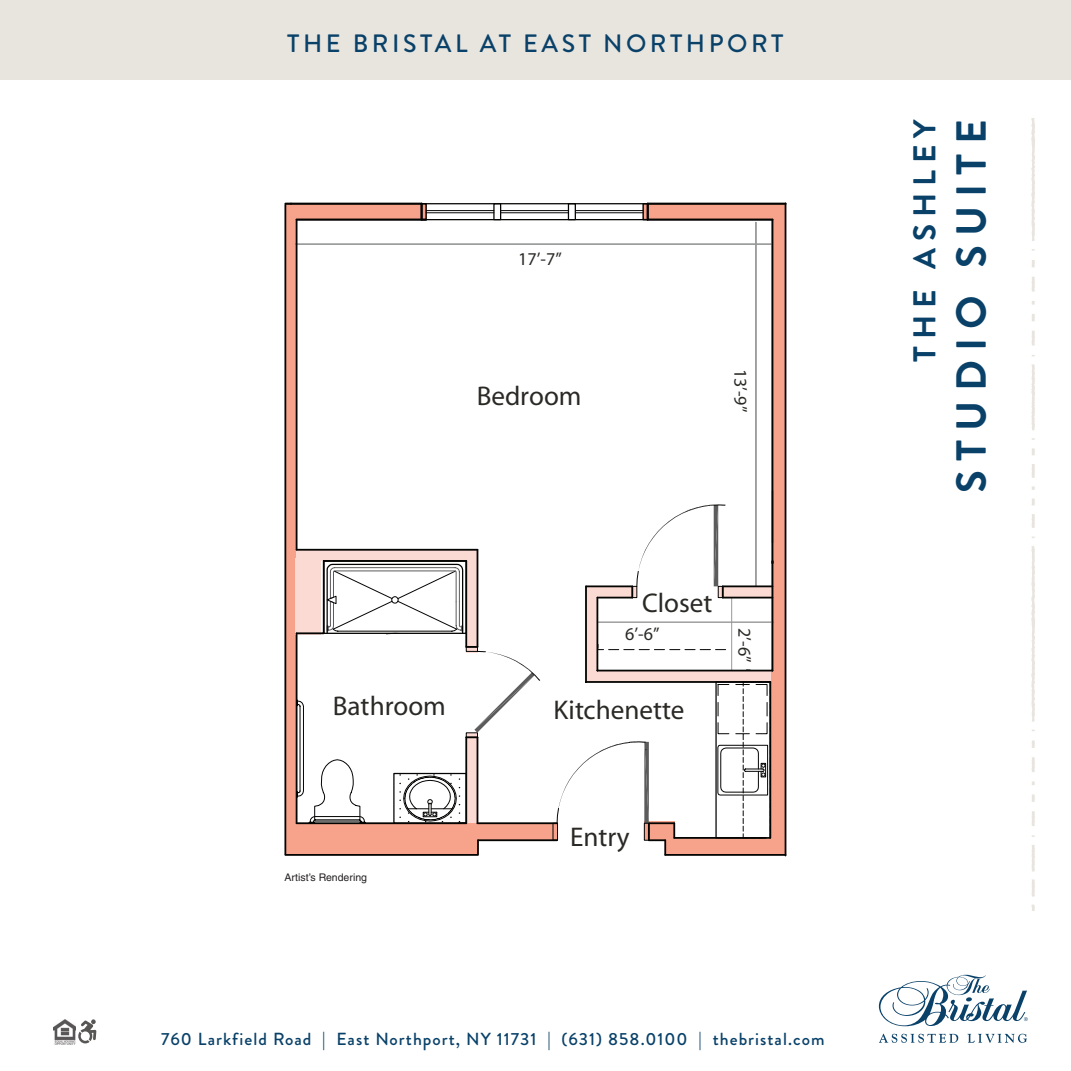
<style>
.page{position:relative;width:1071px;height:1071px;background:#fff}
.page>*{position:absolute;margin:0;border:0;box-sizing:border-box;transform-origin:0 0}
.t1{font:700 42px "Brandon Grotesque";letter-spacing:.22em;color:#094169}
.t2{font:700 31.5px "Brandon Grotesque";letter-spacing:.22em;color:#094169}
.t3{font:27.12px "Myriad";color:#2a2925}
.t4{font:500 25.2px "Brandon Grotesque";letter-spacing:.14em;color:#094169}
.t5{font:18.03px "Myriad";color:#2a2925}
.t6{font:500 17.5px "Brandon Grotesque";letter-spacing:.06em;color:#094169}
.t7{font:10.5px "Helvetica LT Std";color:#231f20}
</style>
<div class="page">
<div style="left:0;top:0;width:1071px;height:79px;background:#e8e5df"></div>
<svg style="left:879px;top:1034px;width:79px;height:9px"></svg>
<svg style="left:967px;top:1034px;width:60px;height:9px"></svg>
<svg style="left:879px;top:975px;width:149px;height:51px"></svg>
<svg style="left:78px;top:1019px;width:18px;height:24px"></svg>
<img style="left:53px;top:1019px;width:23px;height:25px">
<svg style="left:1032px;top:260px;width:3px;height:7px"></svg>
<svg style="left:1031px;top:277px;width:4px;height:15px"></svg>
<svg style="left:1032px;top:301px;width:3px;height:4px"></svg>
<svg style="left:1032px;top:314px;width:3px;height:7px"></svg>
<svg style="left:1031px;top:331px;width:4px;height:15px"></svg>
<svg style="left:1031px;top:119px;width:4px;height:122px"></svg>
<svg style="left:1032px;top:741px;width:3px;height:7px"></svg>
<svg style="left:1031px;top:757px;width:4px;height:15px"></svg>
<svg style="left:1032px;top:781px;width:3px;height:4px"></svg>
<svg style="left:1032px;top:794px;width:3px;height:8px"></svg>
<svg style="left:1031px;top:811px;width:4px;height:15px"></svg>
<svg style="left:1031px;top:546px;width:4px;height:176px"></svg>
<svg style="left:1032px;top:448px;width:3px;height:7px"></svg>
<svg style="left:1031px;top:464px;width:4px;height:14px"></svg>
<svg style="left:1032px;top:486px;width:3px;height:4px"></svg>
<svg style="left:1032px;top:499px;width:3px;height:6px"></svg>
<svg style="left:1031px;top:514px;width:4px;height:14px"></svg>
<svg style="left:1031px;top:364px;width:4px;height:66px"></svg>
<svg style="left:1031px;top:905px;width:4px;height:5px"></svg>
<svg style="left:1031px;top:879px;width:4px;height:18px"></svg>
<svg style="left:1031px;top:845px;width:4px;height:27px"></svg>
<div style="left:771px;top:205px;width:15px;height:650px;background:#f7a28a"></div>
<div style="left:285px;top:205px;width:11px;height:649px;background:#f7a28a"></div>
<div style="left:644px;top:205px;width:142px;height:15px;background:#f7a28a"></div>
<div style="left:286px;top:204px;width:140px;height:15px;background:#f7a28a"></div>
<hr style="left:785px;top:203px;width:1px;height:653px;background:#040503">
<div style="left:421px;top:203px;width:227px;height:17px;border:1px solid #040503"></div>
<div style="left:421px;top:203px;width:6px;height:17px;border:1px solid #040503"></div>
<hr style="left:284px;top:205px;width:2px;height:649px;background:#040503">
<hr style="left:648px;top:203px;width:138px;height:2px;background:#040503">
<hr style="left:291px;top:203px;width:131px;height:2px;background:#040503">
<svg style="left:295px;top:218px;width:479px;height:620px"></svg>
<hr style="left:723px;top:585px;width:50px;height:2px;background:#040503">
<hr style="left:723px;top:597px;width:50px;height:2px;background:#040503">
<div style="left:493px;top:203px;width:8px;height:17px;border:1px solid #040503"></div>
<svg style="left:314px;top:210px;width:255px;height:294px"></svg>
<hr style="left:297px;top:219px;width:129px;height:2px;background:#040503">
<hr style="left:648px;top:219px;width:125px;height:2px;background:#040503">
<div style="left:568px;top:203px;width:8px;height:17px;border:1px solid #040503"></div>
<hr style="left:501px;top:212px;width:67px;height:1px;background:#040503">
<div style="left:642px;top:203px;width:6px;height:17px;border:1px solid #040503"></div>
<hr style="left:575px;top:210px;width:68px;height:1px;background:#040503">
<hr style="left:575px;top:212px;width:68px;height:1px;background:#040503">
<svg style="left:421px;top:204px;width:2px;height:15px"></svg>
<svg style="left:647px;top:204px;width:2px;height:16px"></svg>
<hr style="left:665px;top:854px;width:121px;height:2px;background:#040503">
<svg style="left:285px;top:203px;width:6px;height:2px"></svg>
<svg style="left:284px;top:504px;width:487px;height:352px"></svg>
<div style="left:553px;top:823px;width:5px;height:18px;border:1px solid #040503"></div>
<div style="left:644px;top:823px;width:5px;height:18px;border:1px solid #040503"></div>
<div style="left:466px;top:732px;width:12px;height:6px;border:1px solid #040503"></div>
<div style="left:466px;top:646px;width:12px;height:6px;border:1px solid #040503"></div>
<div style="left:632px;top:586px;width:5px;height:12px;border:1px solid #040503"></div>
<div style="left:718px;top:586px;width:5px;height:12px;border:1px solid #040503"></div>
<hr style="left:772px;top:491px;width:1px;height:52px;background:#040503">
<h3 class="t4" style="left:287px;top:26px;width:498px">THE BRISTAL AT EAST NORTHPORT</h3>
<p class="t5" style="left:518px;top:250px;width:45px">17’-7”</p>
<h3 class="t3" style="left:477px;top:383px;width:106px">Bedroom</h3>
<p class="t5" style="left:750px;top:369px;width:45px;rotate:90deg">13’-9”</p>
<h3 class="t3" style="left:333px;top:692px;width:114px">Bathroom</h3>
<p class="t7" style="left:284px;top:871px;width:84px">Artist’s Rendering</p>
<h3 class="t3" style="left:642px;top:590px;width:72px">Closet</h3>
<p class="t5" style="left:625px;top:625px;width:36px">6’-6”</p>
<h3 class="t3" style="left:554px;top:697px;width:132px">Kitchenette</h3>
<p class="t5" style="left:754px;top:628px;width:36px;rotate:90deg">2’-6”</p>
<h3 class="t3" style="left:570px;top:824px;width:61px">Entry</h3>
<p class="t6" style="left:161px;top:1027px;width:665px">760 Larkfield Road | East Northport, NY 11731 | (631) 858.0100 | thebristal.com</p>
<h2 class="t2" style="left:903px;top:362px;width:244px;rotate:-90deg">THE ASHLEY</h2>
<h1 class="t1" style="left:942px;top:493px;width:375px;rotate:-90deg">STUDIO SUITE</h1>
</div>
